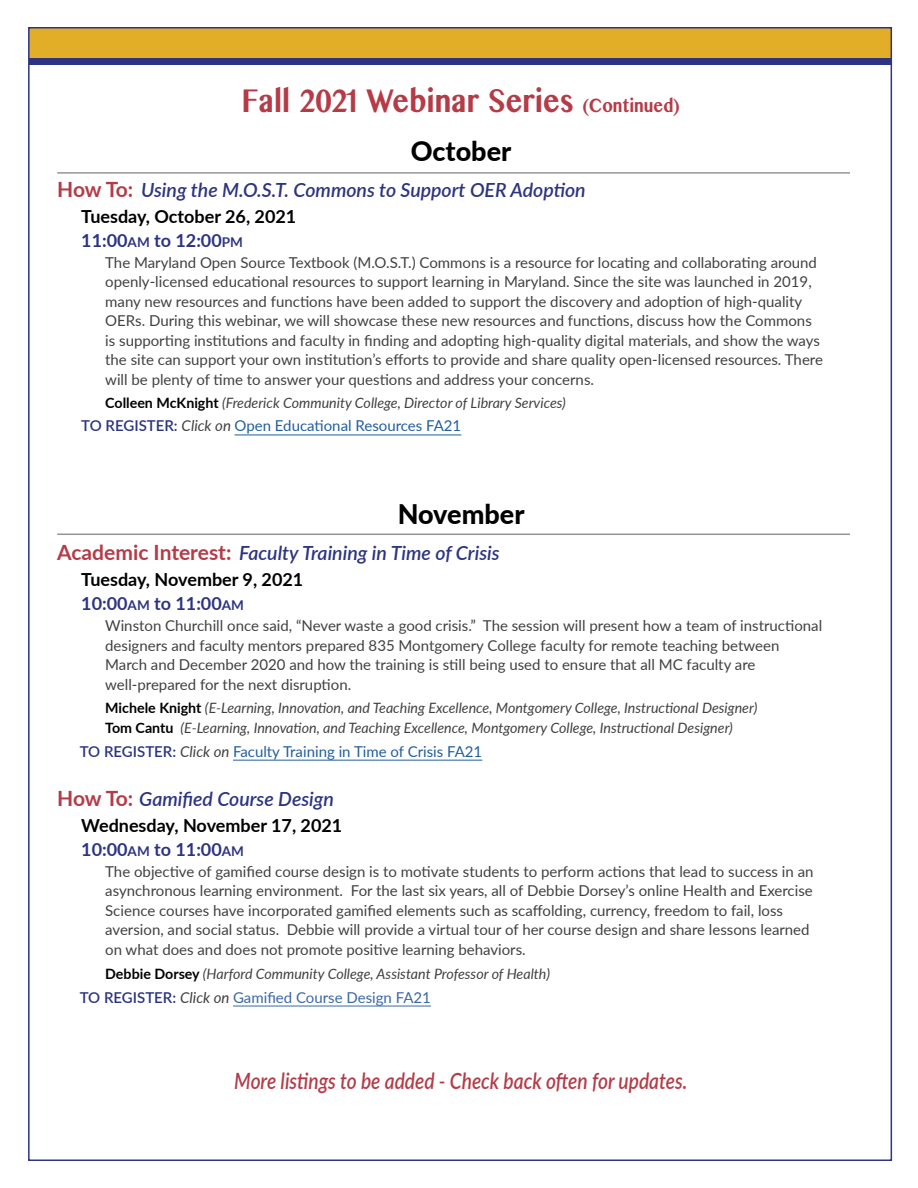
<style>
.page{position:relative;width:918px;height:1188px;background:#fff}
.page>*{position:absolute;margin:0;border:0;box-sizing:border-box;transform-origin:0 0}
.t1{font:700 36px "Kannada MN";color:#b53b47;scale:.85 1}
.t2{font:800 27px "Lato";color:#000}
.t3{font:italic 600 22.5px "Lato";color:#b53b47;scale:.85 1}
.t4{font:italic 600 19.5px "Lato";color:#2d3481}
.t5{font:700 18px/24px "Lato";color:#000}
.t6{font:15px/19.5px "Lato";color:#414042}
.t7{font:15px "Lato";color:#215e9e}
.t8{font:15px "Lato";color:#3a68a5}
.t9{font:italic 14.25px/19.5px "Lato";color:#414042}
.s1{font-size:21px}
.s2{font-weight:700;font-style:normal;font-size:21px;color:#b53b47}
.s3{color:#2d3481}
.s4{font-size:13.5px;color:#2d3481}
.s5{font-weight:700;font-style:normal;color:#000}
.s6{font-weight:600;color:#2d3481}
.s7{font-style:italic;color:#414042}
</style>
<div class="page">
<div style="left:29px;top:27px;width:863px;height:32px;background:#e2ad27"></div>
<div style="left:29px;top:59px;width:863px;height:6px;background:#2d3481"></div>
<hr style="left:235px;top:435px;width:226px;height:1px;background:#215e9e">
<hr style="left:233px;top:760px;width:249px;height:1px;background:#215e9e">
<hr style="left:233px;top:1006px;width:198px;height:1px;background:#3a68a5">
<hr style="left:57px;top:172px;width:793px;height:2px;background:#939598">
<hr style="left:57px;top:534px;width:793px;height:1px;background:#939598">
<h1 class="t1" style="left:242px;top:78px;width:517px">Fall 2021 Webinar Series <span class="s1">(Continued)</span></h1>
<h2 class="t2" style="left:411px;top:131px;width:102px">October</h2>
<h3 class="t4" style="left:57px;top:176px;width:530px"><span class="s2">How To:</span> Using the M.O.S.T. Commons to Support OER Adoption</h3>
<p class="t5" style="left:81px;top:204px;width:217px">Tuesday, October 26, 2021<br><span class="s3">11:00</span><span class="s4">AM</span> <span class="s3">to 12:00</span><span class="s4">PM</span></p>
<p class="t6" style="left:105px;top:252px;width:719px">The Maryland Open Source Textbook (M.O.S.T.) Commons is a resource for locating and collaborating around openly-licensed educational resources to support learning in Maryland. Since the site was launched in 2019, many new resources and functions have been added to support the discovery and adoption of high-quality OERs. During this webinar, we will showcase these new resources and functions, discuss how the Commons is supporting institutions and faculty in finding and adopting high-quality digital materials, and show the ways the site can support your own institution’s efforts to provide and share quality open-licensed resources. There will be plenty of time to answer your questions and address your concerns.</p>
<p class="t9" style="left:105px;top:392px;width:462px"><span class="s5">Colleen McKnight</span> (Frederick Community College, Director of Library Services)</p>
<p class="t7" style="left:81px;top:415px;width:382px"><span class="s6">TO REGISTER:</span> <span class="s7">Click on</span> Open Educational Resources FA21</p>
<h2 class="t2" style="left:398px;top:494px;width:128px">November</h2>
<h3 class="t4" style="left:57px;top:539px;width:444px"><span class="s2">Academic Interest:</span> Faculty Training in Time of Crisis</h3>
<p class="t5" style="left:81px;top:567px;width:224px">Tuesday, November 9, 2021<br><span class="s3">10:00</span><span class="s4">AM</span> <span class="s3">to 11:00</span><span class="s4">AM</span></p>
<p class="t6" style="left:105px;top:615px;width:718px">Winston Churchill once said, “Never waste a good crisis.” The session will present how a team of instructional designers and faculty mentors prepared 835 Montgomery College faculty for remote teaching between March and December 2020 and how the training is still being used to ensure that all MC faculty are well-prepared for the next disruption.</p>
<p class="t9" style="left:105px;top:698px;width:654px"><span class="s5">Michele Knight</span> (E-Learning, Innovation, and Teaching Excellence, Montgomery College, Instructional Designer)<br><span class="s5">Tom Cantu</span> (E-Learning, Innovation, and Teaching Excellence, Montgomery College, Instructional Designer)</p>
<p class="t7" style="left:80px;top:740px;width:404px"><span class="s6">TO REGISTER:</span> <span class="s7">Click on</span> Faculty Training in Time of Crisis FA21</p>
<h3 class="t4" style="left:57px;top:785px;width:278px"><span class="s2">How To:</span> Gamified Course Design</h3>
<p class="t5" style="left:81px;top:813px;width:263px">Wednesday, November 17, 2021<br><span class="s3">10:00</span><span class="s4">AM</span> <span class="s3">to 11:00</span><span class="s4">AM</span></p>
<p class="t6" style="left:105px;top:861px;width:710px">The objective of gamified course design is to motivate students to perform actions that lead to success in an asynchronous learning environment. For the last six years, all of Debbie Dorsey’s online Health and Exercise Science courses have incorporated gamified elements such as scaffolding, currency, freedom to fail, loss aversion, and social status. Debbie will provide a virtual tour of her course design and share lessons learned on what does and does not promote positive learning behaviors.</p>
<p class="t9" style="left:105px;top:963px;width:446px"><span class="s5">Debbie Dorsey</span> (Harford Community College, Assistant Professor of Health)</p>
<p class="t8" style="left:80px;top:986px;width:353px"><span class="s6">TO REGISTER:</span> <span class="s7">Click on</span> Gamified Course Design FA21</p>
<h3 class="t3" style="left:234px;top:1065px;width:534px">More listings to be added - Check back often for updates.</h3>
</div>
